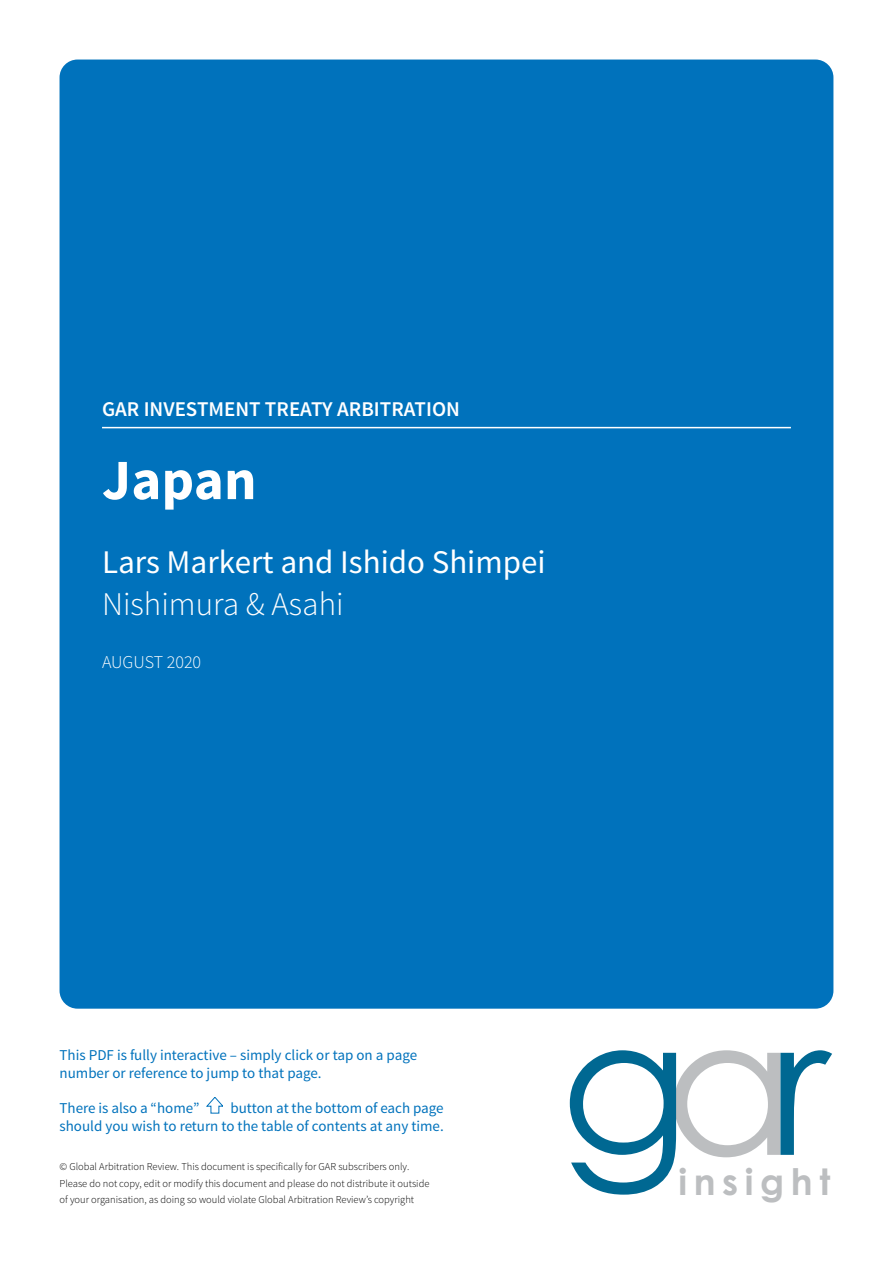
<style>
.page{position:relative;width:893px;height:1263px;background:#fff}
.page>*{position:absolute;margin:0;border:0;box-sizing:border-box;transform-origin:0 0}
.t1{font:192.15px "Century Gothic";color:#006892}
.t2{font:700 57px "Source Sans Pro";color:#fff}
.t3{font:700 36.45px "Century Gothic";letter-spacing:.18em;color:#bcbec0}
.t4{font:33px "Source Sans Pro";color:#fff}
.t5{font:300 33px "Source Sans Pro";color:#fff}
.t6{font:600 21px "Source Sans Pro";color:#fff}
.t7{font:300 18px "Source Sans Pro";color:#fff}
.t8{font:15px/18px "Source Sans Pro";color:#0072bc}
.t9{font:300 10.5px/16.5px "Source Sans Pro";color:#000}
.s1{color:#bcbec0}
</style>
<div class="page">
<div style="left:60px;top:60px;width:773px;height:949px;background:#0072bc;border-radius:18px"></div>
<hr style="left:102px;top:427px;width:689px;height:1px;background:#fff">
<svg style="left:207px;top:1097px;width:16px;height:16px"></svg>
<h3 class="t6" style="left:102px;top:395px;width:359px">GAR INVESTMENT TREATY ARBITRATION</h3>
<h2 class="t2" style="left:102px;top:444px;width:156px">Japan</h2>
<h3 class="t4" style="left:102px;top:542px;width:445px">Lars Markert and Ishido Shimpei</h3>
<h3 class="t5" style="left:102px;top:584px;width:243px">Nishimura &amp; Asahi</h3>
<h3 class="t7" style="left:102px;top:651px;width:101px">AUGUST 2020</h3>
<h3 class="t8" style="left:60px;top:1046px;width:359px">This PDF is fully interactive – simply click or tap on a page number or reference to jump to that page.</h3>
<h3 class="t8" style="left:60px;top:1099px;width:141px">There is also a “home”</h3>
<h3 class="t8" style="left:60px;top:1099px;width:386px;text-align:right">button at the bottom of each page<br>should you wish to return to the table of contents at any time.</h3>
<p class="t9" style="left:60px;top:1159px;width:371px">© Global Arbitration Review. This document is specifically for GAR subscribers only.<br>Please do not copy, edit or modify this document and please do not distribute it outside of your organisation, as doing so would violate Global Arbitration Review’s copyright</p>
<h1 class="t1" style="left:560px;top:968px;width:270px">g<span class="s1">a</span>r</h1>
<h3 class="t3" style="left:678px;top:1159px;width:153px">insight</h3>
</div>
